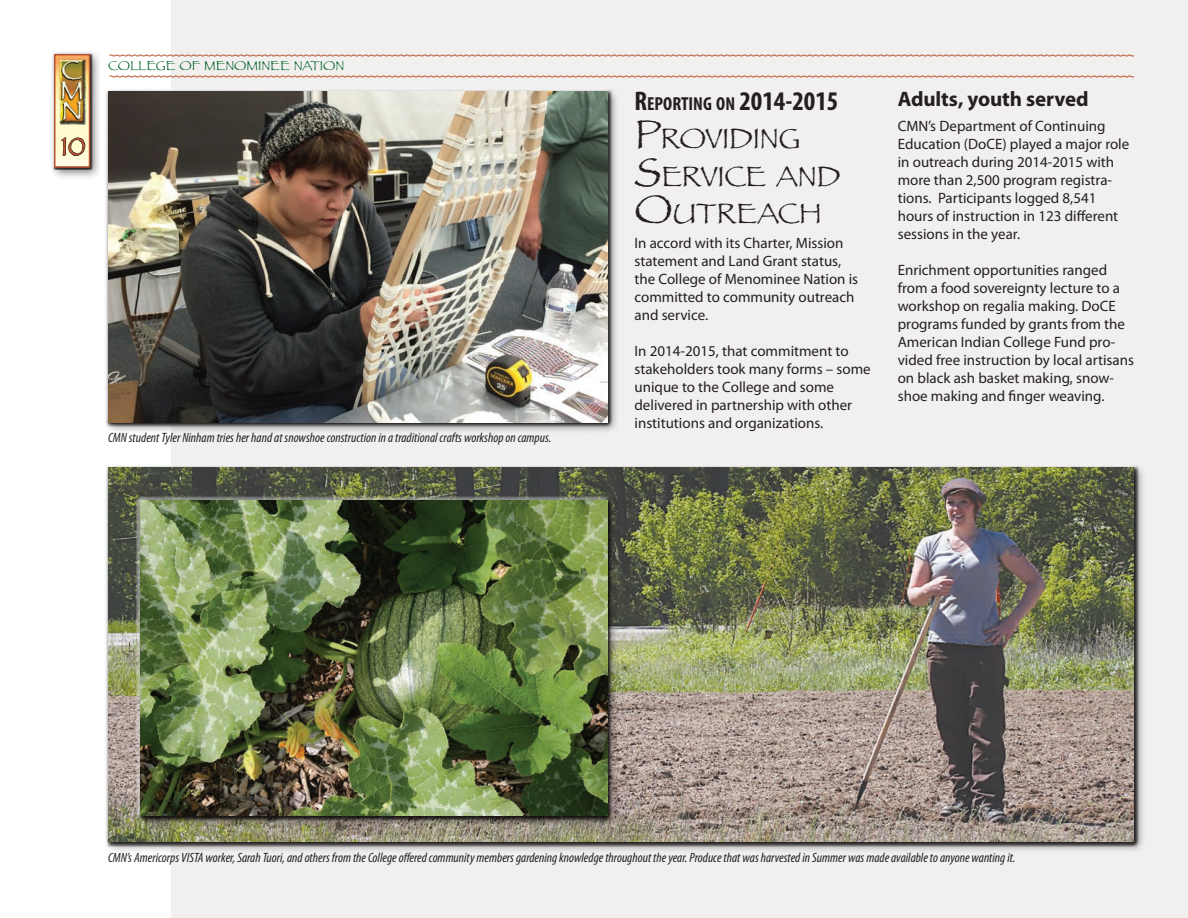
<style>
.page{position:relative;width:1188px;height:918px;background:#fff}
.page>*{position:absolute;margin:0;border:0;box-sizing:border-box;transform-origin:0 0}
.head_new{font:29.4px/37.5px "Papyrus";letter-spacing:-.01em;color:#231f20}
.head_reporting_on{font:700 condensed 27px "Myriad Pro";color:#231f20}
.t1{font:27px "Papyrus";color:#b85530}
.subhead{font:700 21px "Myriad Pro";letter-spacing:-.005em;color:#231f20}
.text{font:15px/18px "Myriad Pro";color:#231f20}
.t2{font:italic condensed 13.5px "Myriad Pro";color:#231f20}
.t3{font:13.5px "Papyrus";color:#006224}
.s1{font-size:18.9px}
.s2{font-size:42px}
</style>
<div class="page">
<div style="left:50px;top:50px;width:53px;height:130px;background:#231f20;opacity:.55"></div>
<div style="left:52px;top:52px;width:41px;height:118px;background:#231f20;opacity:.75"></div>
<svg style="left:57px;top:57px;width:30px;height:108px"></svg>
<div style="left:54px;top:54px;width:36px;height:114px;border:2px solid #b85530"></div>
<div style="left:59px;top:60px;width:27px;height:65px;background:#231f20;opacity:.75"></div>
<div style="left:58px;top:58px;width:27px;height:66px;background:#f6a65d"></div>
<div style="left:58px;top:59px;width:28px;height:65px;background:#231f20;opacity:.75"></div>
<svg style="left:109px;top:54px;width:1026px;height:3px"></svg>
<svg style="left:109px;top:75px;width:1026px;height:3px"></svg>
<svg style="left:61px;top:134px;width:25px;height:22px"></svg>
<div style="left:104px;top:463px;width:1042px;height:391px;background:#231f20;opacity:.55"></div>
<div style="left:105px;top:464px;width:1033px;height:382px;background:#231f20;opacity:.75"></div>
<img style="left:108px;top:468px;width:1026px;height:374px">
<div style="left:136px;top:496px;width:483px;height:332px;background:#231f20;opacity:.55"></div>
<div style="left:137px;top:498px;width:475px;height:322px;background:#231f20;opacity:.75"></div>
<img style="left:140px;top:501px;width:467px;height:315px">
<div style="left:104px;top:87px;width:516px;height:348px;background:#231f20;opacity:.55"></div>
<div style="left:105px;top:88px;width:507px;height:339px;background:#231f20;opacity:.75"></div>
<img style="left:108px;top:92px;width:500px;height:330px">
<p class="t3" style="left:108px;top:57px;width:238px">COLLEGE OF MENOMINEE NATION</p>
<h2 class="t1" style="left:61px;top:130px;width:26px">10</h2>
<p class="t2" style="left:108px;top:430px;width:445px">CMN student Tyler Ninham tries her hand at snowshoe construction in a traditional crafts workshop on campus.</p>
<p class="head_reporting_on" style="left:634px;top:84px;width:205px">R<span class="s1">EPORTING ON</span> 2014-2015</p>
<p class="head_new" style="left:634px;top:119px;width:208px"><span class="s2">P</span>ROVIDING<br><span class="s2">S</span>ERVICE AND<br><span class="s2">O</span>UTREACH</p>
<p class="text" style="left:634px;top:234px;width:225px">In accord with its Charter, Mission statement and Land Grant status, the College of Menominee Nation is committed to community outreach and service.</p>
<p class="text" style="left:634px;top:342px;width:238px">In 2014-2015, that commitment to stakeholders took many forms – some unique to the College and some delivered in partnership with other institutions and organizations.</p>
<p class="subhead" style="left:898px;top:85px;width:192px">Adults, youth served</p>
<p class="text" style="left:898px;top:117px;width:233px">CMN’s Department of Continuing<br>Education (DoCE) played a major role in outreach during 2014-2015 with more than 2,500 program registra&shy;tions. Participants logged 8,541 hours of instruction in 123 different sessions in the year.</p>
<p class="text" style="left:898px;top:261px;width:238px">Enrichment opportunities ranged from a food sovereignty lecture to a workshop on regalia making. DoCE programs funded by grants from the American Indian College Fund pro&shy;vided free instruction by local artisans on black ash basket making, snow&shy;shoe making and finger weaving.</p>
<p class="t2" style="left:108px;top:849px;width:909px">CMN’s Americorps VISTA worker, Sarah Tuori, and others from the College offered community members gardening knowledge throughout the year. Produce that was harvested in Summer was made available to anyone wanting it.</p>
</div>
